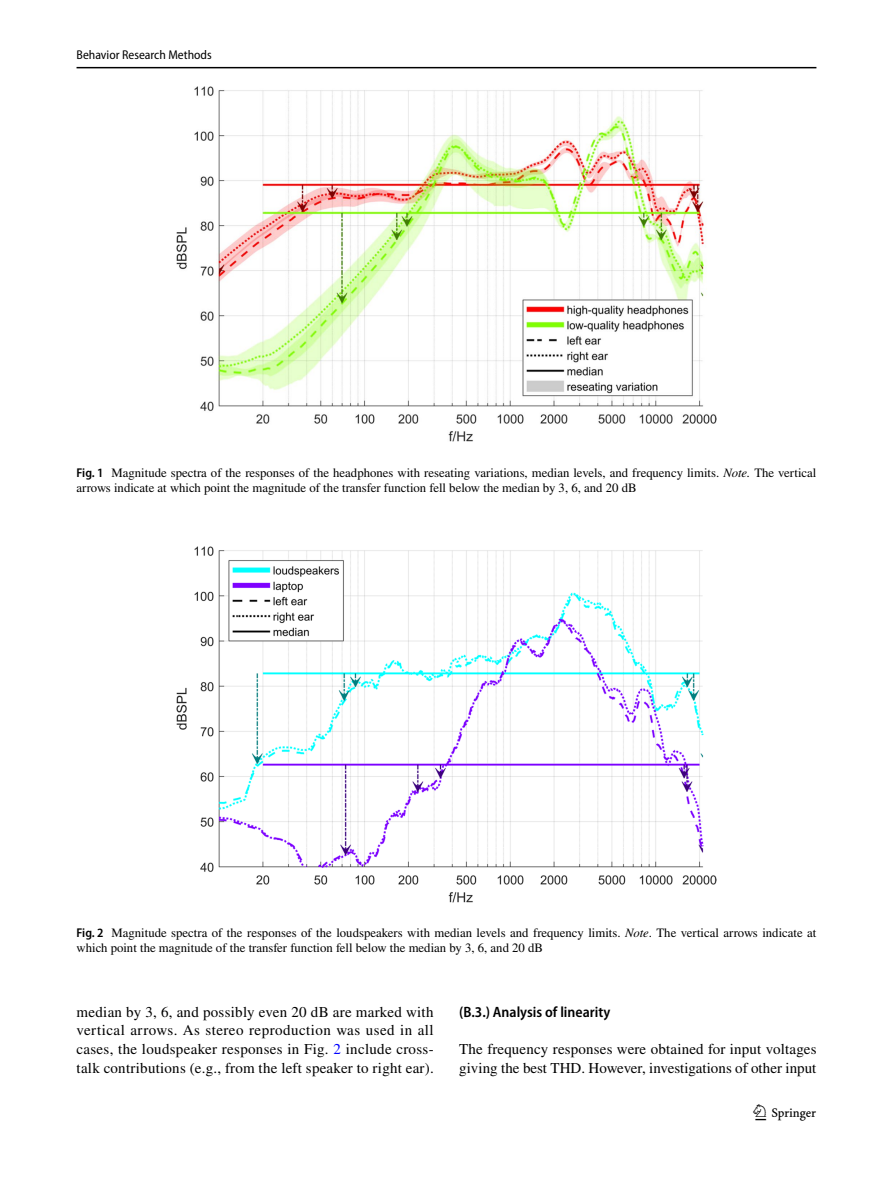
<style>
.page{position:relative;width:893px;height:1187px;background:#fff}
.page>*{position:absolute;margin:0;border:0;box-sizing:border-box;transform-origin:0 0}
.t1{font:22.5px "Springnew Regular 3";color:#000}
.t2{font:15px/18.8px "STIX";letter-spacing:.01em;color:#000;text-align:justify}
.t3{font:600 semi-condensed 15px "Myriad Pro";color:#000}
.t4{font:12.75px/15px "STIX";color:#000}
.t5{font:semi-condensed 12.75px "Myriad Pro";color:#000}
.s1{font-family:"Myriad Pro";font-weight:600;font-stretch:semi-condensed}
.s2{font-style:italic}
.s3{color:#00f}
</style>
<div class="page">
<hr style="left:77px;top:67px;width:739px;height:1px;background:#000">
<img style="left:176px;top:87px;width:540px;height:354px">
<img style="left:176px;top:547px;width:540px;height:354px">
<p class="t5" style="left:77px;top:48px;width:137px">Behavior Research Methods</p>
<p class="t4" style="left:77px;top:465px;width:741px"><span class="s1">Fig. 1</span> Magnitude spectra of the responses of the headphones with reseating variations, median levels, and frequency limits. <span class="s2">Note.</span> The vertical arrows indicate at which point the magnitude of the transfer function fell below the median by 3, 6, and 20 dB</p>
<p class="t4" style="left:77px;top:926px;width:741px"><span class="s1">Fig. 2</span> Magnitude spectra of the responses of the loudspeakers with median levels and frequency limits. <span class="s2">Note</span>. The vertical arrows indicate at which point the magnitude of the transfer function fell below the median by 3, 6, and 20 dB</p>
<p class="t2" style="left:77px;top:1003px;width:359px">median by 3, 6, and possibly even 20 dB are marked with vertical arrows. As stereo reproduction was used in all cases, the loudspeaker responses in Fig. <span class="s3">2</span> include cross&shy;talk contributions (e.g., from the left speaker to right ear).</p>
<p class="t3" style="left:459px;top:1003px;width:153px">(B.3.) Analysis of linearity</p>
<p class="t2" style="left:459px;top:1040px;width:359px">The frequency responses were obtained for input voltages giving the best THD. However, investigations of other input</p>
<h1 class="t1" style="left:755px;top:1104px;width:62px">1 3</h1>
</div>
